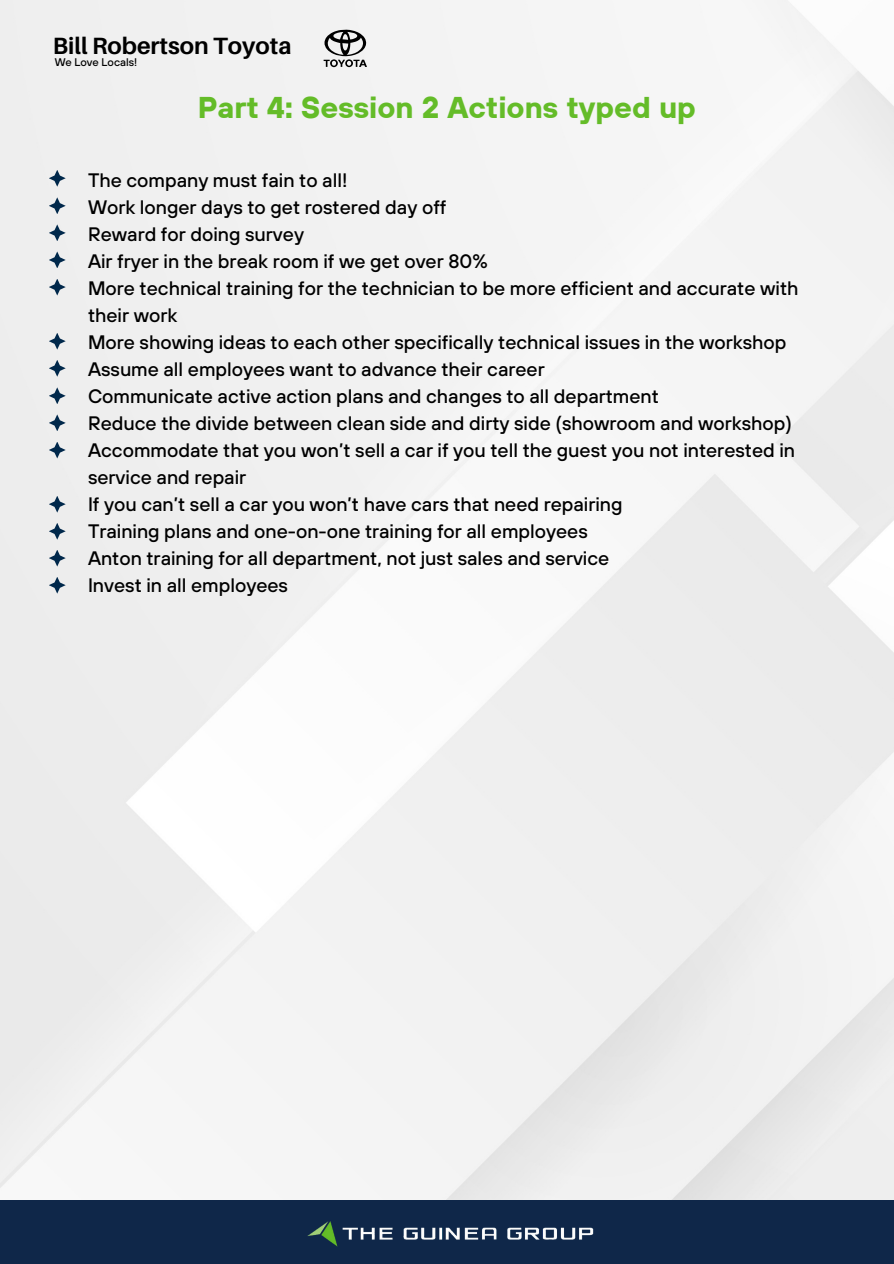
<style>
.page{position:relative;width:894px;height:1264px;background:#fff}
.page>*{position:absolute;margin:0;border:0;box-sizing:border-box;transform-origin:0 0}
.t1{font:700 30px "TT Hoves";color:#64bc28}
.t2{font:700 23.55px "Aileron";color:#000}
.t3{font:500 19.5px/27px "TT Hoves";color:#000}
.t4{font:500 11.1px "TT Hoves";color:#000}
</style>
<div class="page">
<div style="left:0;top:1199px;width:893px;height:64px;background:#0f2749"></div>
<img style="left:307px;top:1221px;width:287px;height:26px">
<svg style="left:323px;top:30px;width:44px;height:37px"></svg>
<svg style="left:49px;top:170px;width:17px;height:17px"></svg>
<svg style="left:49px;top:197px;width:17px;height:17px"></svg>
<svg style="left:49px;top:224px;width:17px;height:17px"></svg>
<svg style="left:49px;top:251px;width:17px;height:17px"></svg>
<svg style="left:49px;top:278px;width:17px;height:17px"></svg>
<svg style="left:49px;top:333px;width:17px;height:16px"></svg>
<svg style="left:49px;top:360px;width:17px;height:17px"></svg>
<svg style="left:49px;top:387px;width:17px;height:17px"></svg>
<svg style="left:49px;top:414px;width:17px;height:17px"></svg>
<svg style="left:49px;top:441px;width:17px;height:17px"></svg>
<svg style="left:49px;top:495px;width:17px;height:17px"></svg>
<svg style="left:49px;top:523px;width:17px;height:16px"></svg>
<svg style="left:49px;top:549px;width:17px;height:17px"></svg>
<svg style="left:49px;top:576px;width:17px;height:17px"></svg>
<p class="t2" style="left:53px;top:31px;width:240px">Bill Robertson Toyota</p>
<p class="t4" style="left:55px;top:56px;width:84px">We Love Locals!</p>
<h3 class="t1" style="left:198px;top:88px;width:499px">Part 4: Session 2 Actions typed up</h3>
<p class="t3" style="left:88px;top:168px;width:711px">The company must fain to all!<br>Work longer days to get rostered day off<br>Reward for doing survey<br>Air fryer in the break room if we get over 80%<br>More technical training for the technician to be more efficient and accurate with their work<br>More showing ideas to each other specifically technical issues in the workshop Assume all employees want to advance their career<br>Communicate active action plans and changes to all department<br>Reduce the divide between clean side and dirty side (showroom and workshop)<br>Accommodate that you won’t sell a car if you tell the guest you not interested in service and repair<br>If you can’t sell a car you won’t have cars that need repairing<br>Training plans and one-on-one training for all employees<br>Anton training for all department, not just sales and service<br>Invest in all employees</p>
</div>
